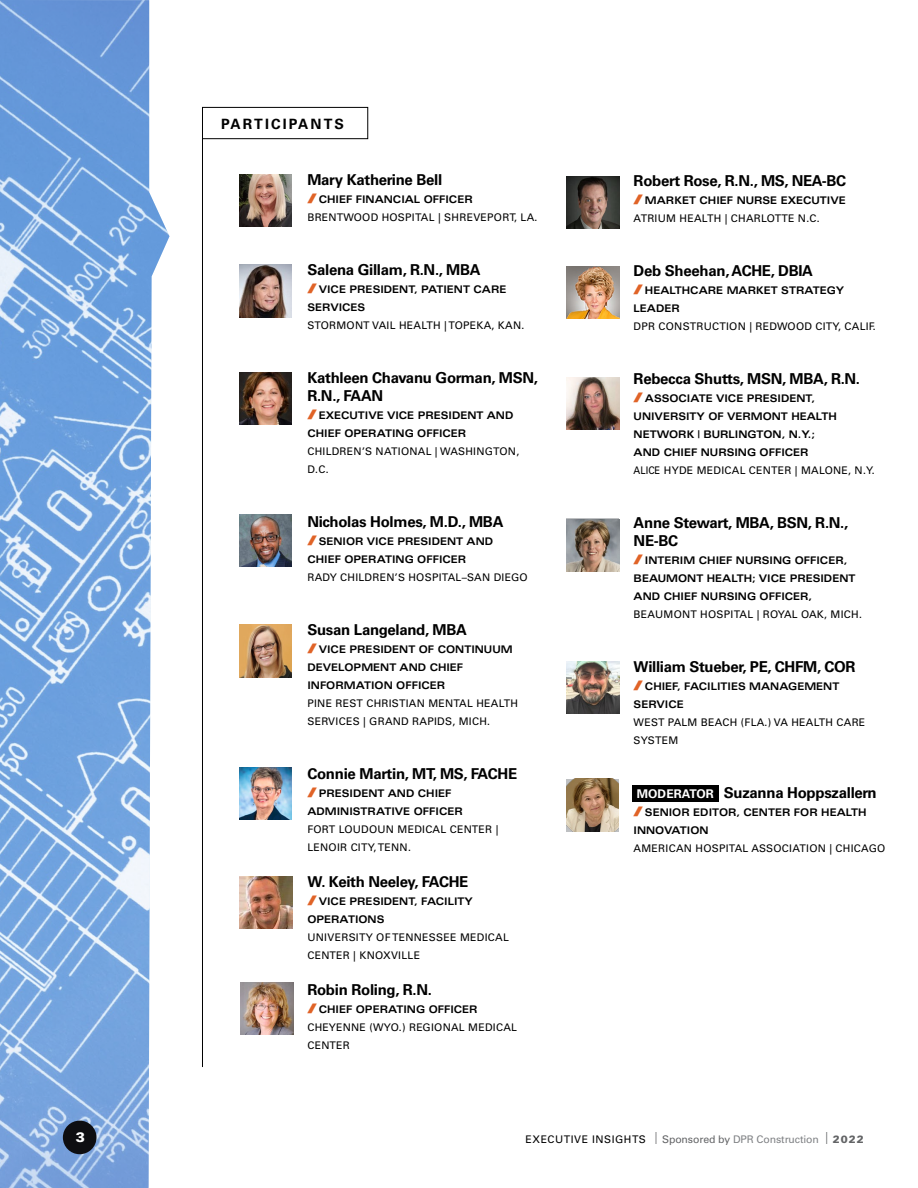
<style>
.page{position:relative;width:918px;height:1188px;background:#fff}
.page>*{position:absolute;margin:0;border:0;box-sizing:border-box;transform-origin:0 0}
.t1{font:700 15px/18px "Univers LT Std";letter-spacing:-.02em;color:#000}
.t2{font:700 14.25px "Univers LT Std";letter-spacing:.15em;color:#000}
.t3{font:900 13.65px "Univers LT Std";color:#fff}
.t4{font:700 expanded 10.5px/18px "Univers LT Std";color:#000;scale:.9 1}
.t5{font:10.5px/18px "Univers LT Std";letter-spacing:.025em;color:#000}
.t6{font:10.5px "Univers LT Std";letter-spacing:.025em;color:#000;scale:.9 1}
.t7{font:10.5px "Univers LT Std";letter-spacing:-.01em;color:#808285}
.t8{font:10.5px "Univers LT Std";letter-spacing:.05em;color:#000}
.s1{font-family:"Univers LT Std X Black Ex";font-style:italic;font-size:12.75px;color:#e06327}
.s2{font-weight:700;font-stretch:expanded}
.s3{font-family:"Univers LT Std X Black Ex";font-weight:400;font-style:italic;font-stretch:normal;font-size:12.75px;color:#e06327}
.s4{font-size:12px;color:#fff}
.s5{font-weight:300;font-size:12px;color:#636466}
.s6{color:#636466}
.s7{font-weight:900;color:#636466}
</style>
<div class="page">
<img style="left:566px;top:779px;width:53px;height:52px">
<img style="left:0;top:0;width:170px;height:1188px">
<div style="left:632px;top:785px;width:86px;height:16px;background:#000"></div>
<div style="left:202px;top:107px;width:166px;height:32px;border:1px solid #000"></div>
<hr style="left:202px;top:138px;width:1px;height:929px;background:#000">
<img style="left:239px;top:174px;width:53px;height:52px">
<img style="left:239px;top:265px;width:53px;height:52px">
<img style="left:239px;top:372px;width:53px;height:53px">
<img style="left:239px;top:514px;width:53px;height:53px">
<img style="left:567px;top:266px;width:52px;height:53px">
<img style="left:241px;top:983px;width:52px;height:52px">
<img style="left:567px;top:377px;width:52px;height:53px">
<img style="left:239px;top:625px;width:53px;height:52px">
<img style="left:567px;top:519px;width:52px;height:52px">
<img style="left:567px;top:176px;width:52px;height:53px">
<img style="left:239px;top:767px;width:53px;height:53px">
<img style="left:567px;top:661px;width:52px;height:53px">
<div style="left:63px;top:1121px;width:34px;height:33px;background:#0e0e11;border-radius:50%"></div>
<img style="left:240px;top:876px;width:52px;height:52px">
<h2 class="t2" style="left:221px;top:116px;width:125px">PARTICIPANTS</h2>
<h1 class="t1" style="left:307px;top:171px;width:136px">Mary Katherine Bell</h1>
<p class="t5" style="left:307px;top:190px;width:232px"><span class="s1">/</span><span class="s2">CHIEF FINANCIAL OFFICER<br></span>BRENTWOOD HOSPITAL | SHREVEPORT, LA.</p>
<h1 class="t1" style="left:307px;top:261px;width:175px">Salena Gillam, R.N., MBA</h1>
<p class="t4" style="left:307px;top:280px;width:223px"><span class="s3">/</span>VICE PRESIDENT, PATIENT CARE<br>SERVICES</p>
<p class="t5" style="left:307px;top:316px;width:219px">STORMONT VAIL HEALTH | TOPEKA, KAN.</p>
<h1 class="t1" style="left:307px;top:369px;width:232px">Kathleen Chavanu Gorman, MSN,<br>R.N., FAAN</h1>
<p class="t4" style="left:307px;top:406px;width:230px"><span class="s3">/</span>EXECUTIVE VICE PRESIDENT AND<br>CHIEF OPERATING OFFICER</p>
<p class="t5" style="left:307px;top:442px;width:213px">CHILDREN’S NATIONAL | WASHINGTON,<br>D.C.</p>
<h1 class="t1" style="left:307px;top:513px;width:198px">Nicholas Holmes, M.D., MBA</h1>
<p class="t4" style="left:307px;top:532px;width:208px"><span class="s3">/</span>SENIOR VICE PRESIDENT AND<br>CHIEF OPERATING OFFICER</p>
<p class="t5" style="left:307px;top:568px;width:222px">RADY CHILDREN’S HOSPITAL–SAN DIEGO</p>
<h1 class="t1" style="left:307px;top:621px;width:161px">Susan Langeland, MBA</h1>
<p class="t4" style="left:307px;top:640px;width:230px"><span class="s3">/</span>VICE PRESIDENT OF CONTINUUM<br>DEVELOPMENT AND CHIEF<br>INFORMATION OFFICER</p>
<p class="t5" style="left:307px;top:694px;width:212px">PINE REST CHRISTIAN MENTAL HEALTH<br>SERVICES | GRAND RAPIDS, MICH.</p>
<h1 class="t1" style="left:307px;top:765px;width:211px">Connie Martin, MT, MS, FACHE</h1>
<p class="t4" style="left:307px;top:784px;width:174px"><span class="s3">/</span>PRESIDENT AND CHIEF<br>ADMINISTRATIVE OFFICER</p>
<p class="t5" style="left:307px;top:820px;width:193px">FORT LOUDOUN MEDICAL CENTER |<br>LENOIR CITY, TENN.</p>
<h1 class="t1" style="left:307px;top:873px;width:163px">W. Keith Neeley, FACHE</h1>
<p class="t4" style="left:307px;top:892px;width:185px"><span class="s3">/</span>VICE PRESIDENT, FACILITY<br>OPERATIONS</p>
<p class="t5" style="left:307px;top:928px;width:203px">UNIVERSITY OF TENNESSEE MEDICAL<br>CENTER | KNOXVILLE</p>
<h1 class="t1" style="left:307px;top:981px;width:126px">Robin Roling, R.N.</h1>
<p class="t5" style="left:307px;top:1000px;width:211px"><span class="s1">/</span><span class="s2">CHIEF OPERATING OFFICER<br></span>CHEYENNE (WYO.) REGIONAL MEDICAL<br>CENTER</p>
<h1 class="t1" style="left:634px;top:171px;width:214px">Robert Rose, R.N., MS, NEA-BC</h1>
<p class="t5" style="left:634px;top:191px;width:214px"><span class="s1">/</span><span class="s2">MARKET CHIEF NURSE EXECUTIVE<br></span>ATRIUM HEALTH | CHARLOTTE N.C.</p>
<h1 class="t1" style="left:634px;top:261px;width:181px">Deb Sheehan, ACHE, DBIA</h1>
<p class="t4" style="left:634px;top:281px;width:236px"><span class="s3">/</span>HEALTHCARE MARKET STRATEGY<br>LEADER</p>
<p class="t5" style="left:634px;top:317px;width:244px">DPR CONSTRUCTION | REDWOOD CITY, CALIF.</p>
<h1 class="t1" style="left:634px;top:369px;width:228px">Rebecca Shutts, MSN, MBA, R.N.</h1>
<p class="t4" style="left:634px;top:389px;width:227px"><span class="s3">/</span>ASSOCIATE VICE PRESIDENT,<br>UNIVERSITY OF VERMONT HEALTH<br>NETWORK | BURLINGTON, N.Y.;<br>AND CHIEF NURSING OFFICER</p>
<p class="t6" style="left:634px;top:464px;width:269px">ALICE HYDE MEDICAL CENTER | MALONE, N.Y.</p>
<h1 class="t1" style="left:634px;top:513px;width:216px">Anne Stewart, MBA, BSN, R.N.,<br>NE-BC</h1>
<p class="t4" style="left:634px;top:551px;width:248px"><span class="s3">/</span>INTERIM CHIEF NURSING OFFICER,<br>BEAUMONT HEALTH; VICE PRESIDENT<br>AND CHIEF NURSING OFFICER,</p>
<p class="t5" style="left:634px;top:605px;width:230px">BEAUMONT HOSPITAL | ROYAL OAK, MICH.</p>
<h1 class="t1" style="left:634px;top:657px;width:223px">William Stueber, PE, CHFM, COR</h1>
<p class="t4" style="left:634px;top:677px;width:230px"><span class="s3">/</span>CHIEF, FACILITIES MANAGEMENT<br>SERVICE</p>
<p class="t5" style="left:634px;top:713px;width:233px">WEST PALM BEACH (FLA.) VA HEALTH CARE<br>SYSTEM</p>
<h1 class="t1" style="left:637px;top:783px;width:241px"><span class="s4">MODERATOR</span> Suzanna Hoppszallern</h1>
<p class="t4" style="left:634px;top:803px;width:260px"><span class="s3">/</span>SENIOR EDITOR, CENTER FOR HEALTH<br>INNOVATION</p>
<p class="t5" style="left:634px;top:839px;width:253px">AMERICAN HOSPITAL ASSOCIATION | CHICAGO</p>
<h3 class="t3" style="left:76px;top:1128px;width:11px">3</h3>
<p class="t7" style="left:655px;top:1133px;width:211px"><span class="s5">|</span> <span class="s6">Sponsored by</span> DPR Construction <span class="s5">|</span> <span class="s7">2022</span></p>
<p class="t8" style="left:526px;top:1133px;width:122px">EXECUTIVE INSIGHTS</p>
</div>
